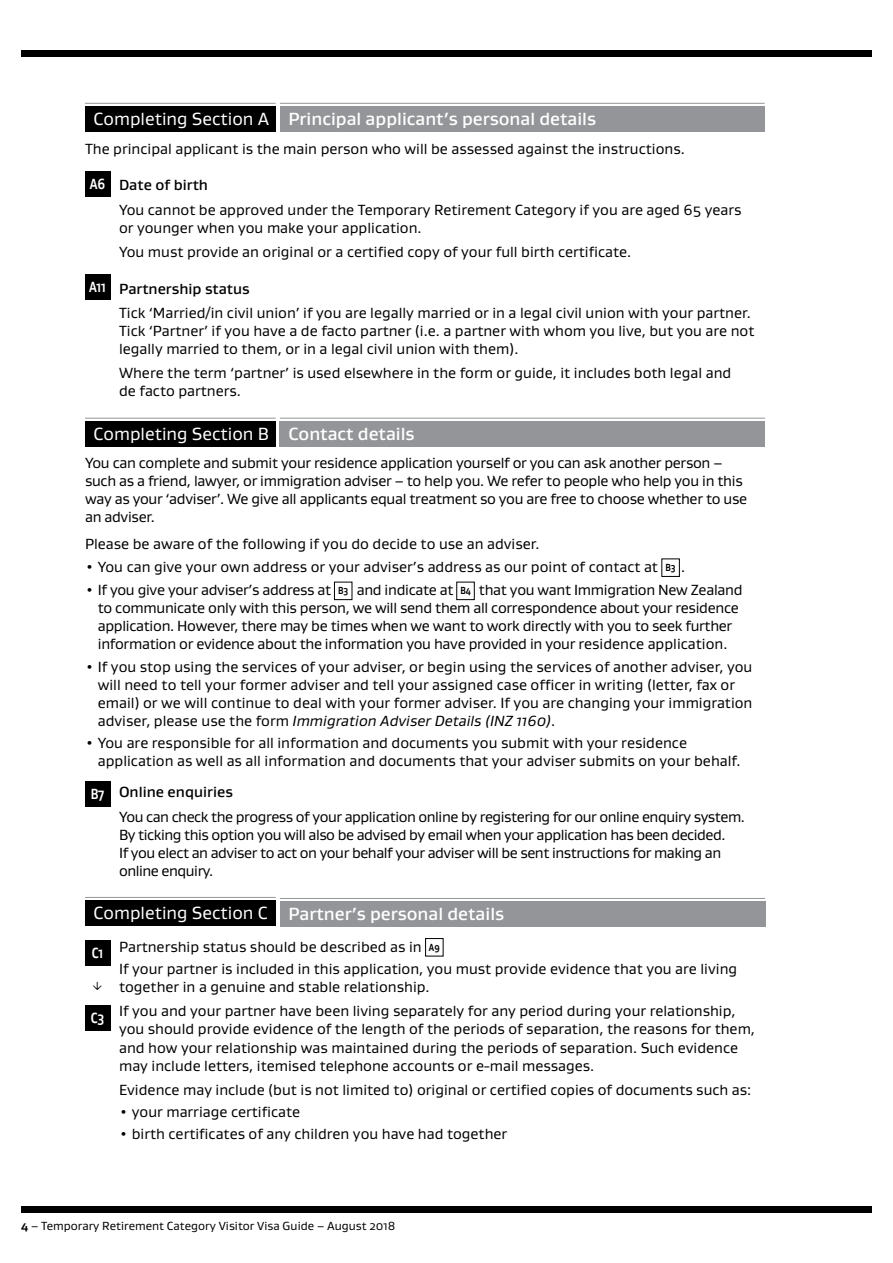
<style>
.page{position:relative;width:893px;height:1263px;background:#fff}
.page>*{position:absolute;margin:0;border:0;box-sizing:border-box;transform-origin:0 0}
.t1{font:500 18px "Gustan";color:#fff}
.t2{font:18px "Gustan";color:#fff}
.t3{font:15px/18px "Gustan";color:#000}
.t4{font:15px/18px "Gustan";letter-spacing:-.02em;color:#000}
.t5{font:15px/18px "Gustan";letter-spacing:-.03em;color:#000}
.t6{font:700 15px "Gustan";color:#fff;scale:.8 1}
.t7{font:12px "Gustan";color:#000}
.s1{font-weight:400}
.s2{font-weight:700;color:#fff}
.s3{font-weight:500}
.s4{font-weight:700;font-size:10.5px}
.s5{font-style:italic}
.s6{font-weight:700}
</style>
<div class="page">
<div style="left:21px;top:50px;width:851px;height:7px;background:#000"></div>
<div style="left:21px;top:1206px;width:851px;height:7px;background:#000"></div>
<div style="left:85px;top:106px;width:191px;height:25px;background:#000"></div>
<hr style="left:85px;top:103px;width:191px;height:1px;background:#939598">
<div style="left:280px;top:106px;width:485px;height:25px;background:#939598"></div>
<hr style="left:280px;top:103px;width:485px;height:1px;background:#939598">
<div style="left:85px;top:171px;width:25px;height:25px;background:#000"></div>
<div style="left:85px;top:274px;width:25px;height:26px;background:#000"></div>
<div style="left:85px;top:421px;width:191px;height:25px;background:#000"></div>
<hr style="left:85px;top:418px;width:191px;height:1px;background:#939598">
<div style="left:280px;top:421px;width:485px;height:25px;background:#939598"></div>
<hr style="left:280px;top:418px;width:485px;height:1px;background:#939598">
<div style="left:662px;top:559px;width:18px;height:18px;border:1px solid #000"></div>
<div style="left:334px;top:582px;width:18px;height:18px;border:1px solid #000"></div>
<div style="left:456px;top:582px;width:19px;height:18px;border:1px solid #000"></div>
<div style="left:85px;top:781px;width:25px;height:25px;background:#000"></div>
<div style="left:85px;top:900px;width:191px;height:25px;background:#000"></div>
<hr style="left:85px;top:897px;width:191px;height:1px;background:#939598">
<div style="left:280px;top:901px;width:485px;height:25px;background:#939598"></div>
<hr style="left:280px;top:898px;width:485px;height:1px;background:#939598">
<div style="left:85px;top:940px;width:25px;height:25px;background:#000"></div>
<div style="left:425px;top:938px;width:18px;height:18px;border:1px solid #000"></div>
<div style="left:85px;top:1006px;width:25px;height:25px;background:#000"></div>
<p class="t1" style="left:94px;top:107px;width:504px"><span class="s1">Completing Section A</span> Principal applicant’s personal details</p>
<p class="t3" style="left:85px;top:139px;width:601px">The principal applicant is the main person who will be assessed against the instructions.</p>
<p class="t3" style="left:119px;top:172px;width:624px;line-height:24.3px;text-indent:-29px"><span class="s2">A6</span> <span class="s3">Date of birth<br></span>You cannot be approved under the Temporary Retirement Category if you are aged 65 years</p>
<p class="t3" style="left:119px;top:215px;width:514px;line-height:24.3px">or younger when you make your application.<br>You must provide an original or a certified copy of your full birth certificate.</p>
<p class="t3" style="left:119px;top:276px;width:633px;line-height:24.3px;text-indent:-30px"><span class="s2">A11</span> <span class="s3">Partnership status<br></span>Tick ‘Married/in civil union’ if you are legally married or in a legal civil union with your partner.</p>
<p class="t3" style="left:119px;top:321px;width:637px">Tick ‘Partner’ if you have a de facto partner (i.e. a partner with whom you live, but you are not legally married to them, or in a legal civil union with them).</p>
<p class="t3" style="left:119px;top:364px;width:614px">Where the term ‘partner’ is used elsewhere in the form or guide, it includes both legal and de facto partners.</p>
<p class="t2" style="left:94px;top:422px;width:323px">Completing Section B <span class="s3">Contact details</span></p>
<p class="t4" style="left:85px;top:454px;width:664px">You can complete and submit your residence application yourself or you can ask another person – such as a friend, lawyer, or immigration adviser – to help you. We refer to people who help you in this way as your ‘adviser’. We give all applicants equal treatment so you are free to choose whether to use an adviser.</p>
<p class="t3" style="left:85px;top:534px;width:456px">Please be aware of the following if you do decide to use an adviser.</p>
<p class="t3" style="left:85px;top:558px;width:602px">• You can give your own address or your adviser’s address as our point of contact at <span class="s4">B3</span> .</p>
<p class="t4" style="left:98px;top:581px;width:646px;text-indent:-13px">• If you give your adviser’s address at <span class="s4">B3</span> and indicate at <span class="s4">B4</span> that you want Immigration New Zealand to communicate only with this person, we will send them all correspondence about your residence application. However, there may be times when we want to work directly with you to seek further information or evidence about the information you have provided in your residence application.</p>
<p class="t3" style="left:98px;top:657px;width:656px;text-indent:-13px">• If you stop using the services of your adviser, or begin using the services of another adviser, you will need to tell your former adviser and tell your assigned case officer in writing (letter, fax or email) or we will continue to deal with your former adviser. If you are changing your immigration adviser, please use the form <span class="s5">Immigration Adviser Details (INZ 1160)</span>.</p>
<p class="t3" style="left:98px;top:733px;width:644px;text-indent:-13px">• You are responsible for all information and documents you submit with your residence application as well as all information and documents that your adviser submits on your behalf.</p>
<p class="t5" style="left:119px;top:779px;width:627px;line-height:24.3px;text-indent:-28px"><span class="s2">B7</span> <span class="s3">Online enquiries<br></span>You can check the progress of your application online by registering for our online enquiry system.</p>
<p class="t5" style="left:119px;top:825px;width:608px">By ticking this option you will also be advised by email when your application has been decided.<br>If you elect an adviser to act on your behalf your adviser will be sent instructions for making an online enquiry.</p>
<p class="t1" style="left:94px;top:902px;width:412px"><span class="s1">Completing Section C</span> Partner’s personal details</p>
<p class="t3" style="left:119px;top:935px;width:620px;line-height:22.2px;text-indent:-27px"><span class="s2">C1</span> Partnership status should be described as in <span class="s4">A9<br></span>If your partner is included in this application, you must provide evidence that you are living</p>
<p class="t3" style="left:119px;top:974px;width:618px;line-height:24.3px">together in a genuine and stable relationship.<br>If you and your partner have been living separately for any period during your relationship,</p>
<p class="t3" style="left:119px;top:1020px;width:637px">you should provide evidence of the length of the periods of separation, the reasons for them, and how your relationship was maintained during the periods of separation. Such evidence may include letters, itemised telephone accounts or e-mail messages.</p>
<p class="t3" style="left:119px;top:1080px;width:634px">Evidence may include (but is not limited to) original or certified copies of documents such as:</p>
<p class="t3" style="left:119px;top:1102px;width:183px">• your marriage certificate</p>
<p class="t3" style="left:119px;top:1125px;width:390px">• birth certificates of any children you have had together</p>
<p class="t7" style="left:92px;top:978px;width:13px">↓</p>
<p class="t6" style="left:91px;top:1008px;width:18px">C3</p>
<p class="t7" style="left:21px;top:1218px;width:376px"><span class="s6">4</span> – Temporary Retirement Category Visitor Visa Guide – August 2018</p>
</div>
